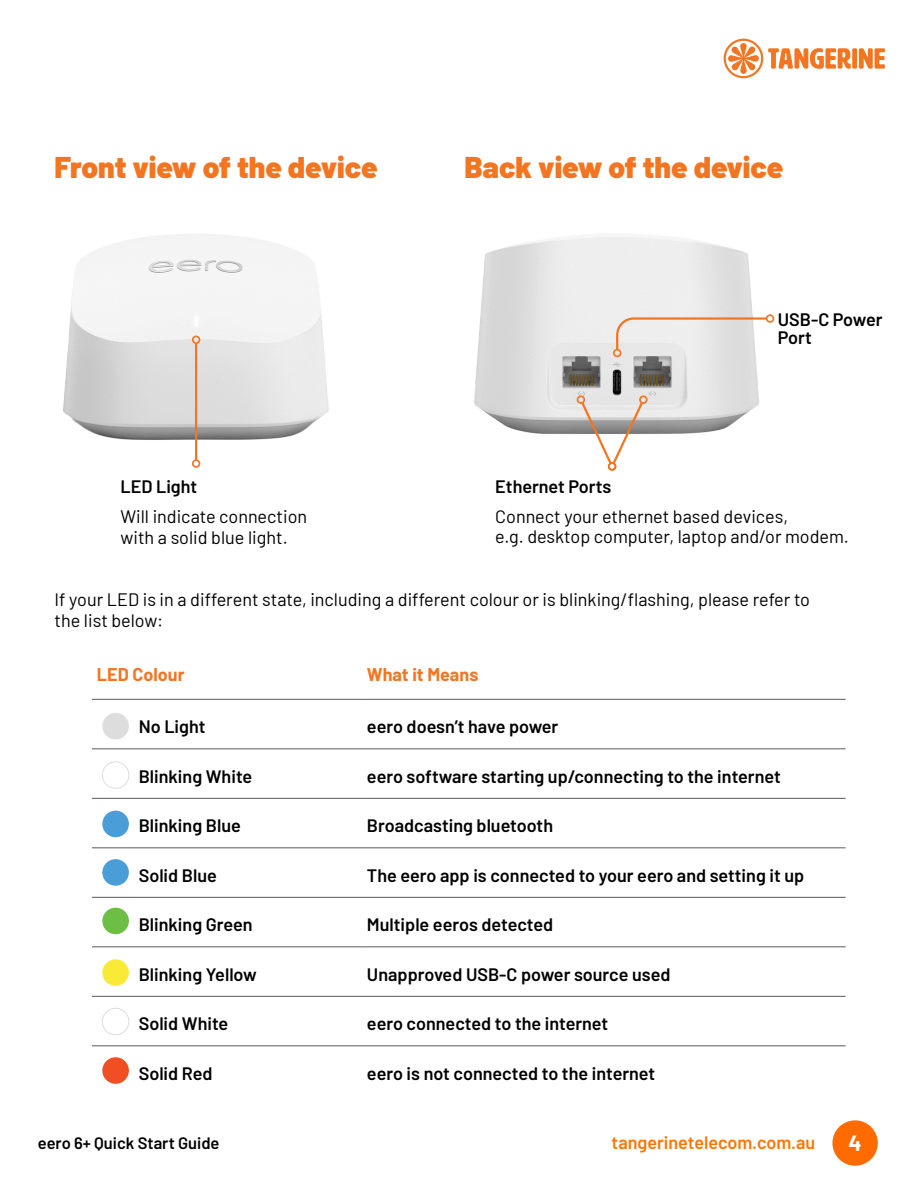
<style>
.page{position:relative;width:918px;height:1188px;background:#fff}
.page>*{position:absolute;margin:0;border:0;box-sizing:border-box;transform-origin:0 0}
.t1{font:900 30px "Barlow";color:#f47521}
.t2{font:700 21.75px "Barlow";color:#fff}
.t3{font:600 18px/18px "Barlow";color:#000101}
.t4{font:18px/21px "Barlow";color:#000101}
.t5{font:600 18px "Barlow";color:#ff7500}
.t6{font:700 18px "Barlow";color:#f47521}
.t7{font:600 16.5px "Barlow";color:#000101}
</style>
<div class="page">
<div style="left:832px;top:1120px;width:46px;height:46px;background:#ff6b00;border-radius:50%"></div>
<div style="left:852px;top:48px;width:5px;height:21px;background:#f47521;border-radius:2px"></div>
<svg style="left:859px;top:48px;width:26px;height:21px"></svg>
<svg style="left:724px;top:39px;width:127px;height:39px"></svg>
<hr style="left:92px;top:699px;width:270px;height:1px;background:#58595b">
<hr style="left:362px;top:699px;width:484px;height:1px;background:#58595b">
<hr style="left:92px;top:749px;width:270px;height:1px;background:#58595b">
<hr style="left:362px;top:749px;width:484px;height:1px;background:#58595b">
<hr style="left:92px;top:798px;width:270px;height:1px;background:#58595b">
<hr style="left:362px;top:798px;width:484px;height:1px;background:#58595b">
<hr style="left:92px;top:848px;width:270px;height:1px;background:#58595b">
<hr style="left:362px;top:848px;width:484px;height:1px;background:#58595b">
<hr style="left:92px;top:897px;width:270px;height:1px;background:#58595b">
<hr style="left:362px;top:897px;width:484px;height:1px;background:#58595b">
<hr style="left:92px;top:947px;width:270px;height:1px;background:#58595b">
<hr style="left:362px;top:947px;width:484px;height:1px;background:#58595b">
<hr style="left:92px;top:996px;width:270px;height:1px;background:#58595b">
<hr style="left:362px;top:996px;width:484px;height:1px;background:#58595b">
<hr style="left:92px;top:1046px;width:270px;height:1px;background:#58595b">
<hr style="left:362px;top:1046px;width:484px;height:1px;background:#58595b">
<div style="left:102px;top:713px;width:27px;height:26px;background:#ddddde;border-radius:50%"></div>
<div style="left:102px;top:811px;width:27px;height:26px;background:#499ed7;border-radius:50%"></div>
<div style="left:102px;top:859px;width:27px;height:27px;background:#499ed7;border-radius:50%"></div>
<div style="left:102px;top:908px;width:27px;height:26px;background:#6cbe45;border-radius:50%"></div>
<div style="left:102px;top:959px;width:27px;height:27px;background:#f8ea36;border-radius:50%"></div>
<div style="left:102px;top:1057px;width:27px;height:27px;background:#f04e23;border-radius:50%"></div>
<div style="left:102px;top:761px;width:27px;height:28px;border:1px solid #ddddde;border-radius:50%"></div>
<div style="left:102px;top:1008px;width:27px;height:27px;border:1px solid #ddddde;border-radius:50%"></div>
<img style="left:474px;top:234px;width:293px;height:200px">
<img style="left:63px;top:234px;width:266px;height:222px">
<hr style="left:195px;top:343px;width:2px;height:117px;background:#f47521">
<div style="left:192px;top:459px;width:8px;height:9px;border:2px solid #f47521;border-radius:50%"></div>
<div style="left:192px;top:336px;width:8px;height:8px;border:2px solid #f47521;border-radius:50%"></div>
<svg style="left:576px;top:396px;width:73px;height:75px"></svg>
<svg style="left:615px;top:316px;width:152px;height:36px"></svg>
<div style="left:766px;top:314px;width:8px;height:9px;border:2px solid #f47521;border-radius:50%"></div>
<div style="left:613px;top:349px;width:8px;height:8px;border:2px solid #f47521;border-radius:50%"></div>
<h1 class="t1" style="left:55px;top:144px;width:324px">Front view of the device</h1>
<h1 class="t1" style="left:464px;top:144px;width:320px">Back view of the device</h1>
<p class="t3" style="left:120px;top:476px;width:78px">LED Light</p>
<p class="t4" style="left:120px;top:505px;width:188px">Will indicate connection with a solid blue light.</p>
<p class="t3" style="left:778px;top:309px;width:106px">USB-C Power<br>Port</p>
<p class="t3" style="left:495px;top:476px;width:118px">Ethernet Ports</p>
<p class="t4" style="left:495px;top:506px;width:355px;line-height:19.5px">Connect your ethernet based devices,<br>e.g. desktop computer, laptop and/or modem.</p>
<p class="t4" style="left:55px;top:587px;width:757px">If your LED is in a different state, including a different colour or is blinking/flashing, please refer to the list below:</p>
<p class="t6" style="left:97px;top:661px;width:89px">LED Colour</p>
<p class="t6" style="left:367px;top:661px;width:113px">What it Means</p>
<p class="t3" style="left:139px;top:716px;width:68px">No Light</p>
<p class="t3" style="left:367px;top:716px;width:193px">eero doesn’t have power</p>
<p class="t3" style="left:139px;top:766px;width:115px">Blinking White</p>
<p class="t3" style="left:367px;top:766px;width:415px">eero software starting up/connecting to the internet</p>
<p class="t3" style="left:139px;top:815px;width:104px">Blinking Blue</p>
<p class="t3" style="left:367px;top:815px;width:188px">Broadcasting bluetooth</p>
<p class="t3" style="left:139px;top:865px;width:80px">Solid Blue</p>
<p class="t3" style="left:367px;top:865px;width:439px">The eero app is connected to your eero and setting it up</p>
<p class="t3" style="left:139px;top:914px;width:116px">Blinking Green</p>
<p class="t3" style="left:367px;top:914px;width:188px">Multiple eeros detected</p>
<p class="t3" style="left:139px;top:964px;width:120px">Blinking Yellow</p>
<p class="t3" style="left:367px;top:964px;width:305px">Unapproved USB-C power source used</p>
<p class="t3" style="left:139px;top:1013px;width:91px">Solid White</p>
<p class="t3" style="left:367px;top:1013px;width:243px">eero connected to the internet</p>
<p class="t3" style="left:139px;top:1063px;width:75px">Solid Red</p>
<p class="t3" style="left:367px;top:1063px;width:290px">eero is not connected to the internet</p>
<p class="t7" style="left:38px;top:1131px;width:183px">eero 6+ Quick Start Guide</p>
<p class="t5" style="left:612px;top:1129px;width:205px">tangerinetelecom.com.au</p>
<p class="t2" style="left:849px;top:1127px;width:15px">4</p>
</div>
